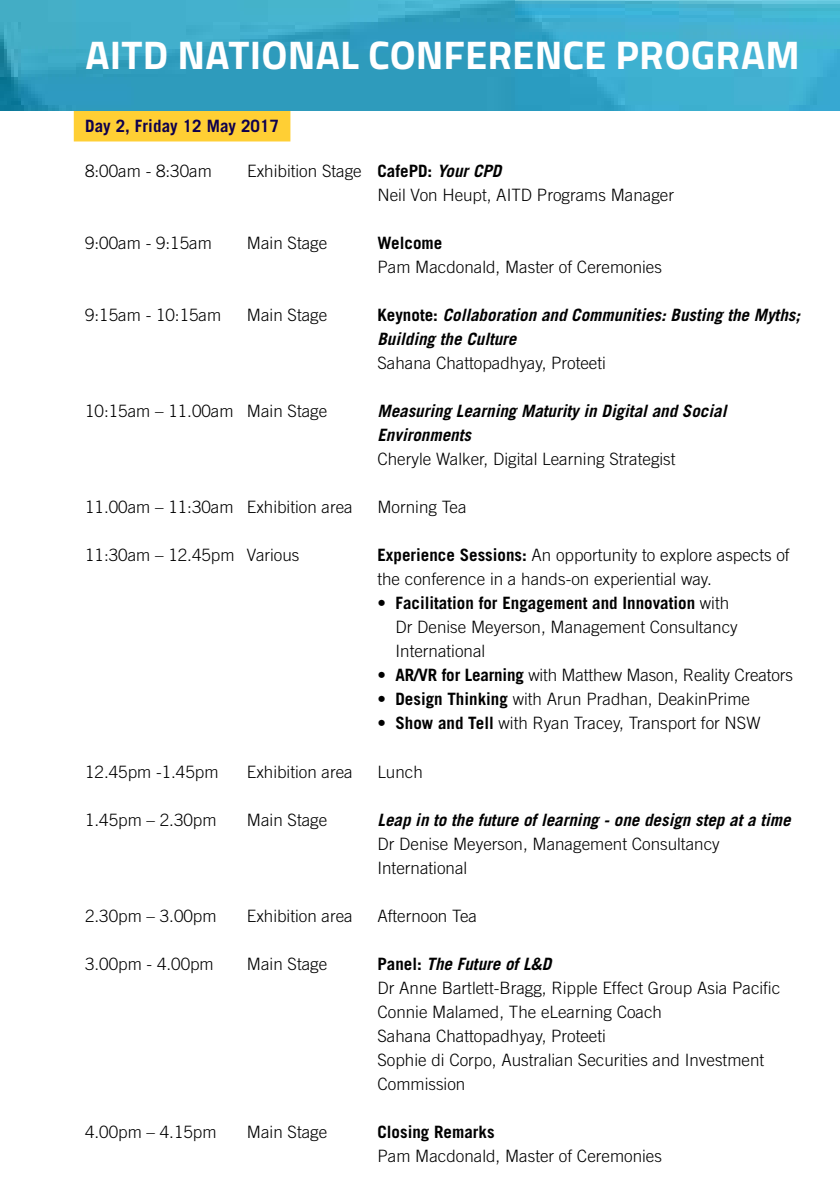
<style>
.page{position:relative;width:840px;height:1191px;background:#fff}
.page>*{position:absolute;margin:0;border:0;box-sizing:border-box;transform-origin:0 0}
.t1{font:700 40px "Titillium";letter-spacing:.005em;color:#fff}
.t2{font:300 17px/24px "Trade Gothic LT Std";color:#000}
.t3{font:italic 700 17px/24px "Trade Gothic LT Std";color:#000}
.t4{font:700 17px "Trade Gothic LT Std";color:#000}
.t5{font:700 17px "Trade Gothic LT Std";letter-spacing:.005em;color:#0e004d}
.s1{font-weight:700}
.s2{font-weight:700;font-style:italic}
.s3{font-style:normal}
</style>
<div class="page">
<div style="left:74px;top:109px;width:216px;height:32px;background:#ffcf34"></div>
<img style="left:0;top:0;width:839px;height:110px">
<h1 class="t1" style="left:85px;top:24px;width:715px">AITD NATIONAL CONFERENCE PROGRAM</h1>
<p class="t5" style="left:85px;top:116px;width:195px">Day 2, Friday 12 May 2017</p>
<p class="t2" style="left:85px;top:159px;width:128px">8:00am - 8:30am</p>
<p class="t2" style="left:377px;top:159px;width:298px;text-indent:-130px">Exhibition Stage <span class="s1">CafePD:</span> <span class="s2">Your CPD<br></span>Neil Von Heupt, AITD Programs Manager</p>
<p class="t2" style="left:85px;top:231px;width:128px">9:00am - 9:15am</p>
<p class="t2" style="left:247px;top:231px;width:82px">Main Stage</p>
<p class="t4" style="left:377px;top:233px;width:66px">Welcome</p>
<p class="t2" style="left:377px;top:255px;width:286px">Pam Macdonald, Master of Ceremonies</p>
<p class="t2" style="left:85px;top:303px;width:138px">9:15am - 10:15am</p>
<p class="t2" style="left:247px;top:303px;width:82px">Main Stage</p>
<p class="t3" style="left:377px;top:303px;width:424px"><span class="s3">Keynote:</span> Collaboration and Communities: Busting the Myths;<br>Building the Culture</p>
<p class="t2" style="left:377px;top:351px;width:230px">Sahana Chattopadhyay, Proteeti</p>
<p class="t2" style="left:85px;top:399px;width:243px">10:15am – 11.00am Main Stage</p>
<p class="t3" style="left:377px;top:399px;width:350px">Measuring Learning Maturity in Digital and Social<br>Environments</p>
<p class="t2" style="left:377px;top:447px;width:299px">Cheryle Walker, Digital Learning Strategist</p>
<p class="t2" style="left:85px;top:495px;width:269px">11.00am – 11:30am Exhibition area</p>
<p class="t2" style="left:377px;top:495px;width:91px">Morning Tea</p>
<p class="t2" style="left:85px;top:543px;width:216px">11:30am – 12.45pm Various</p>
<p class="t2" style="left:377px;top:543px;width:413px"><span class="s1">Experience Sessions:</span> An opportunity to explore aspects of the conference in a hands-on experiential way.</p>
<p class="t2" style="left:395px;top:591px;width:343px;text-indent:-18px">• <span class="s1">Facilitation for Engagement and Innovation</span> with<br>Dr Denise Meyerson, Management Consultancy<br>International</p>
<p class="t2" style="left:377px;top:663px;width:416px">• <span class="s1">AR/VR for Learning</span> with Matthew Mason, Reality Creators</p>
<p class="t2" style="left:377px;top:687px;width:374px">• <span class="s1">Design Thinking</span> with Arun Pradhan, DeakinPrime</p>
<p class="t2" style="left:377px;top:711px;width:384px">• <span class="s1">Show and Tell</span> with Ryan Tracey, Transport for NSW</p>
<p class="t2" style="left:85px;top:759px;width:135px">12.45pm -1.45pm</p>
<p class="t2" style="left:247px;top:759px;width:107px">Exhibition area</p>
<p class="t2" style="left:377px;top:759px;width:47px">Lunch</p>
<p class="t2" style="left:85px;top:807px;width:133px">1.45pm – 2.30pm</p>
<p class="t2" style="left:247px;top:807px;width:82px">Main Stage</p>
<p class="t3" style="left:377px;top:807px;width:414px">Leap in to the future of learning - one design step at a time</p>
<p class="t2" style="left:377px;top:831px;width:343px">Dr Denise Meyerson, Management Consultancy<br>International</p>
<p class="t2" style="left:85px;top:903px;width:133px">2.30pm – 3.00pm</p>
<p class="t2" style="left:247px;top:903px;width:107px">Exhibition area</p>
<p class="t2" style="left:377px;top:903px;width:101px">Afternoon Tea</p>
<p class="t2" style="left:85px;top:951px;width:130px">3.00pm - 4.00pm</p>
<p class="t2" style="left:247px;top:951px;width:82px">Main Stage</p>
<p class="t2" style="left:377px;top:951px;width:404px"><span class="s1">Panel:</span> <span class="s2">The Future of L&amp;D<br></span>Dr Anne Bartlett-Bragg, Ripple Effect Group Asia Pacific Connie Malamed, The eLearning Coach<br>Sahana Chattopadhyay, Proteeti<br>Sophie di Corpo, Australian Securities and Investment Commission</p>
<p class="t2" style="left:85px;top:1119px;width:133px">4.00pm – 4.15pm</p>
<p class="t2" style="left:247px;top:1119px;width:82px">Main Stage</p>
<p class="t4" style="left:377px;top:1121px;width:119px">Closing Remarks</p>
<p class="t2" style="left:377px;top:1143px;width:286px">Pam Macdonald, Master of Ceremonies</p>
</div>
